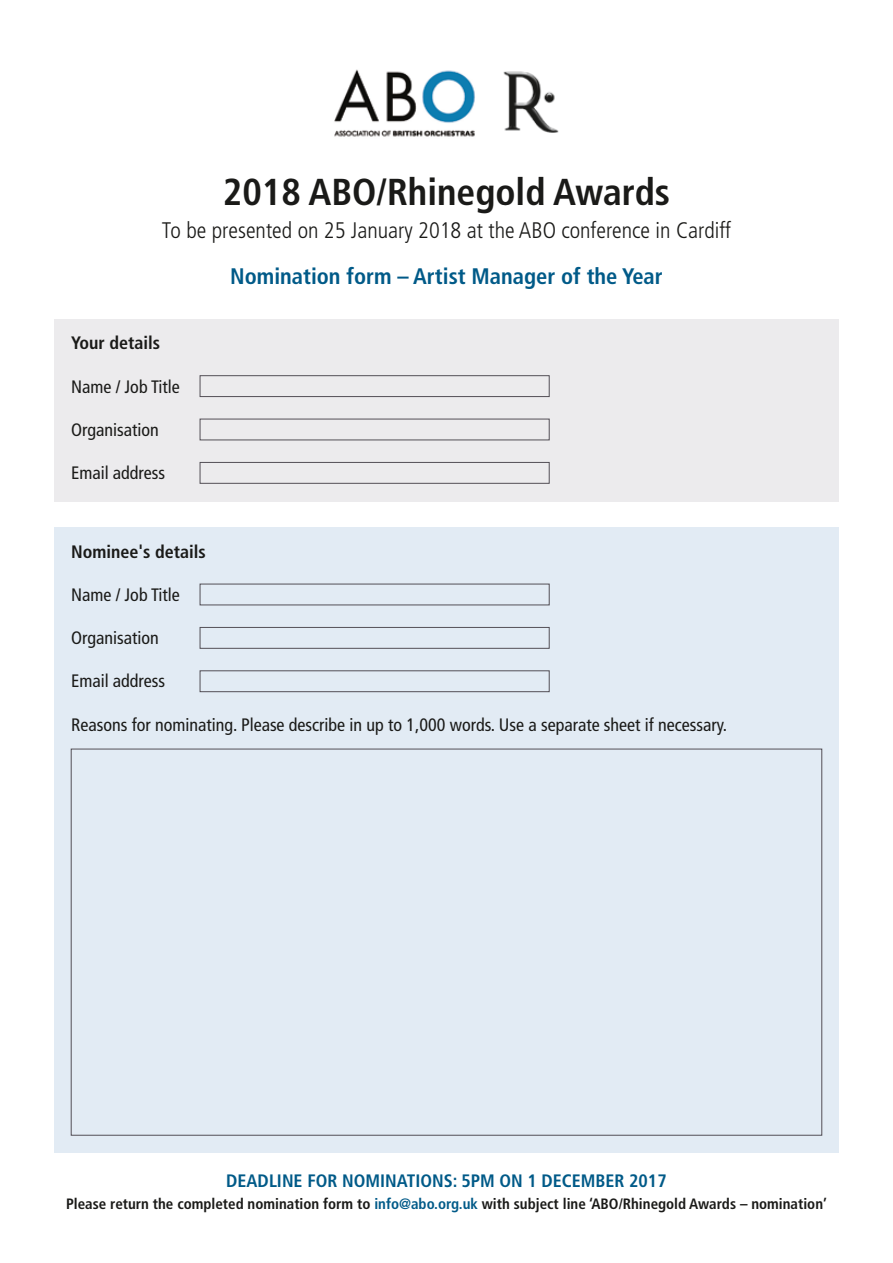
<style>
.page{position:relative;width:893px;height:1263px;background:#fff}
.page>*{position:absolute;margin:0;border:0;box-sizing:border-box;transform-origin:0 0}
.t1{font:700 condensed 37.5px "Frutiger LT Std";color:#1a1a18}
.t2{font:300 condensed 22.5px "Frutiger LT Std";color:#1a1a18}
.t3{font:700 condensed 22.5px "Frutiger LT Std";color:#005a88}
.t4{font:condensed 18px "Frutiger LT Std";color:#1a1a18}
.t5{font:700 condensed 18px "Frutiger LT Std";color:#005a88}
.t6{font:700 condensed 18px "Frutiger LT Std";color:#1a1a18}
.t7{font:700 condensed 15px "Frutiger LT Std";color:#1a1a18}
.s1{color:#005a88}
</style>
<div class="page">
<img style="left:334px;top:69px;width:141px;height:68px">
<img style="left:503px;top:71px;width:56px;height:62px">
<div style="left:54px;top:319px;width:785px;height:183px;background:#ecebed"></div>
<div style="left:200px;top:375px;width:349px;height:22px;border:1px solid #534f56"></div>
<div style="left:200px;top:462px;width:349px;height:21px;border:1px solid #534f56"></div>
<div style="left:54px;top:527px;width:785px;height:625px;background:#e2ebf4"></div>
<div style="left:200px;top:627px;width:349px;height:21px;border:1px solid #534f56"></div>
<div style="left:200px;top:671px;width:349px;height:21px;border:1px solid #534f56"></div>
<h1 class="t1" style="left:223px;top:169px;width:449px">2018 ABO/Rhinegold Awards</h1>
<p class="t2" style="left:162px;top:217px;width:571px">To be presented on 25 January 2018 at the ABO conference in Cardiff</p>
<p class="t3" style="left:230px;top:263px;width:434px">Nomination form – Artist Manager of the Year</p>
<p class="t6" style="left:71px;top:332px;width:91px">Your details</p>
<p class="t4" style="left:71px;top:376px;width:110px">Name / Job Title</p>
<p class="t4" style="left:71px;top:419px;width:89px">Organisation</p>
<p class="t4" style="left:71px;top:462px;width:96px">Email address</p>
<p class="t6" style="left:71px;top:541px;width:136px">Nominee's details</p>
<p class="t4" style="left:71px;top:584px;width:110px">Name / Job Title</p>
<p class="t4" style="left:71px;top:627px;width:89px">Organisation</p>
<p class="t4" style="left:71px;top:671px;width:96px">Email address</p>
<p class="t4" style="left:71px;top:714px;width:658px">Reasons for nominating. Please describe in up to 1,000 words. Use a separate sheet if necessary.</p>
<p class="t5" style="left:226px;top:1170px;width:442px">DEADLINE FOR NOMINATIONS: 5PM ON 1 DECEMBER 2017</p>
<p class="t7" style="left:66px;top:1195px;width:762px">Please return the completed nomination form to <span class="s1">info@abo.org.uk</span> with subject line ‘ABO/Rhinegold Awards – nomination’</p>
</div>
